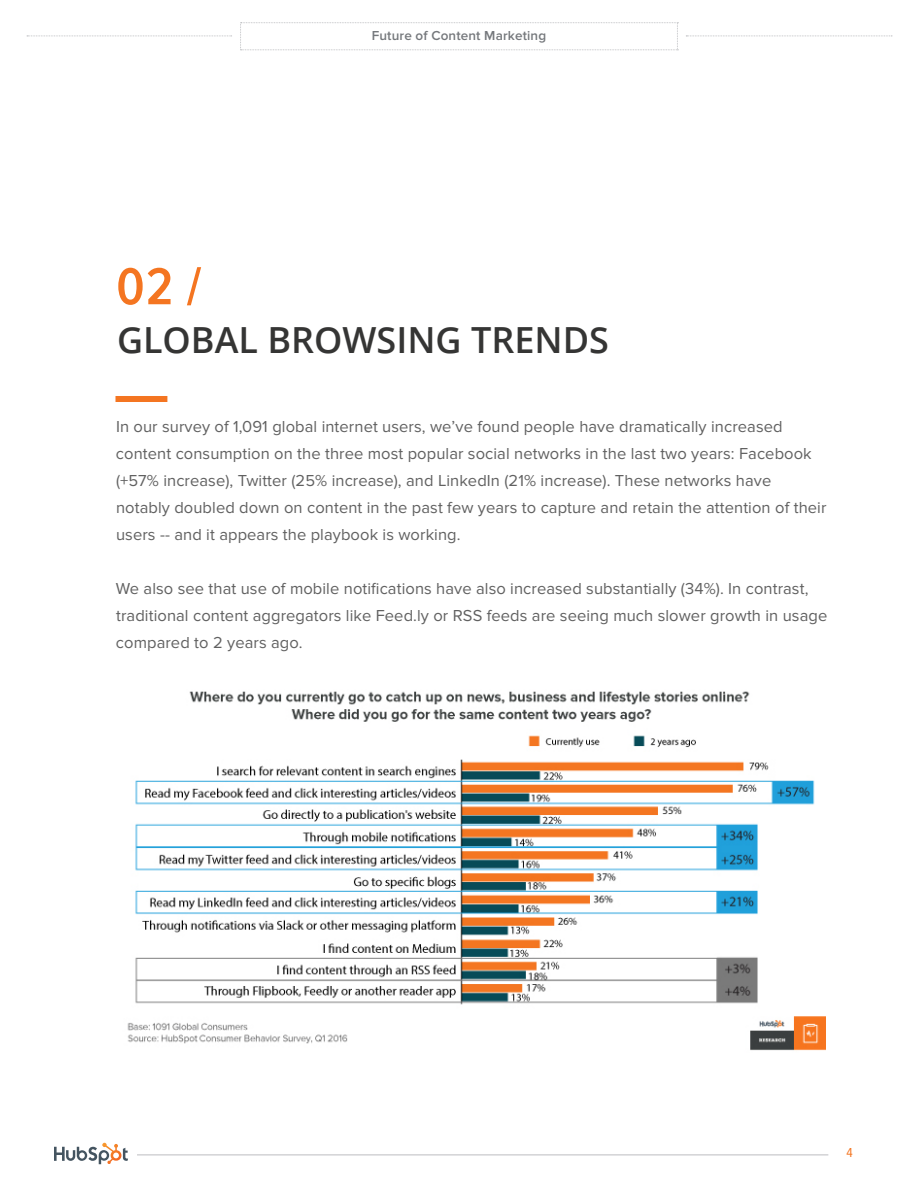
<style>
.page{position:relative;width:918px;height:1188px;background:#fff}
.page>*{position:absolute;margin:0;border:0;box-sizing:border-box;transform-origin:0 0}
.Numbers_2{font:600 54px "Proxima Nova Cond";color:#f47521}
.t1{font:600 36px "Open Sans";color:#353534}
.t2{font:16.5px/27px "Proxima Nova";letter-spacing:.005em;color:#616161}
.t3{font:600 13.5px "Proxima Nova";letter-spacing:.01em;color:#75787c}
.t4{font:13.5px "Proxima Nova Cond";color:#f47521}
</style>
<div class="page">
<hr style="left:137px;top:1155px;width:691px;height:1px;background:#bcbdc0">
<svg style="left:686px;top:36px;width:206px;height:1px"></svg>
<svg style="left:27px;top:36px;width:205px;height:1px"></svg>
<svg style="left:54px;top:1143px;width:74px;height:21px"></svg>
<svg style="left:240px;top:22px;width:438px;height:28px"></svg>
<div style="left:116px;top:396px;width:51px;height:6px;background:#f47521"></div>
<img style="left:127px;top:691px;width:698px;height:360px">
<p class="t3" style="left:372px;top:28px;width:176px">Future of Content Marketing</p>
<p class="Numbers_2" style="left:116px;top:262px;width:86px">02 /</p>
<p class="t1" style="left:117px;top:315px;width:493px">GLOBAL BROWSING TRENDS</p>
<p class="t2" style="left:116px;top:413px;width:712px">In our survey of 1,091 global internet users, we’ve found people have dramatically increased content consumption on the three most popular social networks in the last two years: Facebook (+57% increase), Twitter (25% increase), and LinkedIn (21% increase). These networks have notably doubled down on content in the past few years to capture and retain the attention of their users -- and it appears the playbook is working.</p>
<p class="t2" style="left:116px;top:575px;width:713px">We also see that use of mobile notifications have also increased substantially (34%). In contrast, traditional content aggregators like Feed.ly or RSS feeds are seeing much slower growth in usage compared to 2 years ago.</p>
<p class="t4" style="left:847px;top:1147px;width:8px">4</p>
</div>
